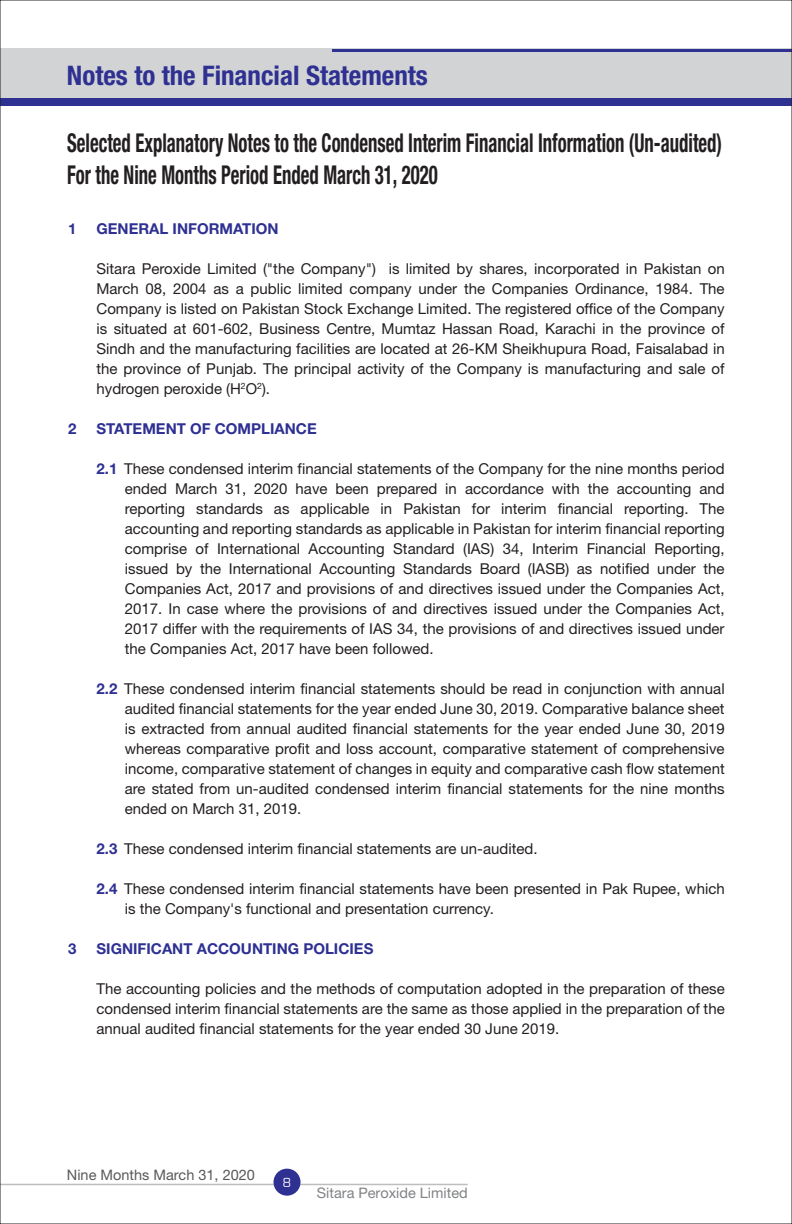
<style>
.page{position:relative;width:792px;height:1224px;background:#fff}
.page>*{position:absolute;margin:0;border:0;box-sizing:border-box;transform-origin:0 0}
.t1{font:700 condensed 27px "Helvetica Neue";color:#2e3092}
.t2{font:700 condensed 26px/31.2px "Helvetica Neue";color:#231f20;scale:.72 1}
.t3{font:15px/20px "Helvetica Neue";color:#231f20;text-align:justify}
.t4{font:700 15px "Helvetica Neue";color:#2e3092}
.t5{font:14.4px "Helvetica Neue";color:#58595b}
.t6{font:14.4px "Helvetica Neue";color:#808285}
.t7{font:13.6px "Eurostile";color:#fff}
.s1{font-weight:700;color:#2e3092}
</style>
<div class="page">
<div style="left:0;top:49px;width:792px;height:57px;background:#d1d3d4"></div>
<hr style="left:332px;top:49px;width:460px;height:3px;background:#2e3092">
<div style="left:0;top:99px;width:792px;height:7px;background:#2e3092"></div>
<hr style="left:0;top:1184px;width:468px;height:1px;background:#bcbec0">
<div style="left:274px;top:1169px;width:27px;height:27px;background:#2e3092;border-radius:50%"></div>
<h1 class="t1" style="left:67px;top:59px;width:362px">Notes to the Financial Statements</h1>
<h2 class="t2" style="left:67px;top:127px;width:911px">Selected Explanatory Notes to the Condensed Interim Financial Information (Un-audited)<br>For the Nine Months Period Ended March 31, 2020</h2>
<p class="t4" style="left:68px;top:219px;width:10px">1</p>
<p class="t4" style="left:97px;top:219px;width:184px">GENERAL INFORMATION</p>
<p class="t3" style="left:97px;top:258px;width:630px">Sitara Peroxide Limited ("the Company") is limited by shares, incorporated in Pakistan on March 08, 2004 as a public limited company under the Companies Ordinance, 1984. The Company is listed on Pakistan Stock Exchange Limited. The registered office of the Company is situated at 601-602, Business Centre, Mumtaz Hassan Road, Karachi in the province of Sindh and the manufacturing facilities are located at 26-KM Sheikhupura Road, Faisalabad in the province of Punjab. The principal activity of the Company is manufacturing and sale of hydrogen peroxide (H<sup>2</sup>O<sup>2</sup>).</p>
<p class="t4" style="left:68px;top:419px;width:10px">2</p>
<p class="t4" style="left:97px;top:419px;width:222px">STATEMENT OF COMPLIANCE</p>
<p class="t3" style="left:125px;top:458px;width:601px;text-indent:-28px"><span class="s1">2.1</span> These condensed interim financial statements of the Company for the nine months period ended March 31, 2020 have been prepared in accordance with the accounting and reporting standards as applicable in Pakistan for interim financial reporting. The accounting and reporting standards as applicable in Pakistan for interim financial reporting comprise of International Accounting Standard (IAS) 34, Interim Financial Reporting, issued by the International Accounting Standards Board (IASB) as notified under the Companies Act, 2017 and provisions of and directives issued under the Companies Act, 2017. In case where the provisions of and directives issued under the Companies Act, 2017 differ with the requirements of IAS 34, the provisions of and directives issued under the Companies Act, 2017 have been followed.</p>
<p class="t3" style="left:125px;top:678px;width:601px;text-indent:-28px"><span class="s1">2.2</span> These condensed interim financial statements should be read in conjunction with annual audited financial statements for the year ended June 30, 2019. Comparative balance sheet is extracted from annual audited financial statements for the year ended June 30, 2019 whereas comparative profit and loss account, comparative statement of comprehensive income, comparative statement of changes in equity and comparative cash flow statement are stated from un-audited condensed interim financial statements for the nine months ended on March 31, 2019.</p>
<p class="t3" style="left:96px;top:838px;width:443px"><span class="s1">2.3</span> These condensed interim financial statements are un-audited.</p>
<p class="t3" style="left:125px;top:878px;width:601px;text-indent:-28px"><span class="s1">2.4</span> These condensed interim financial statements have been presented in Pak Rupee, which is the Company's functional and presentation currency.</p>
<p class="t4" style="left:68px;top:939px;width:10px">3</p>
<p class="t4" style="left:97px;top:939px;width:278px">SIGNIFICANT ACCOUNTING POLICIES</p>
<p class="t3" style="left:96px;top:978px;width:630px">The accounting policies and the methods of computation adopted in the preparation of these condensed interim financial statements are the same as those applied in the preparation of the annual audited financial statements for the year ended 30 June 2019.</p>
<p class="t5" style="left:67px;top:1166px;width:189px">Nine Months March 31, 2020</p>
<p class="t7" style="left:283px;top:1175px;width:10px">8</p>
<p class="t6" style="left:317px;top:1185px;width:152px">Sitara Peroxide Limited</p>
</div>
